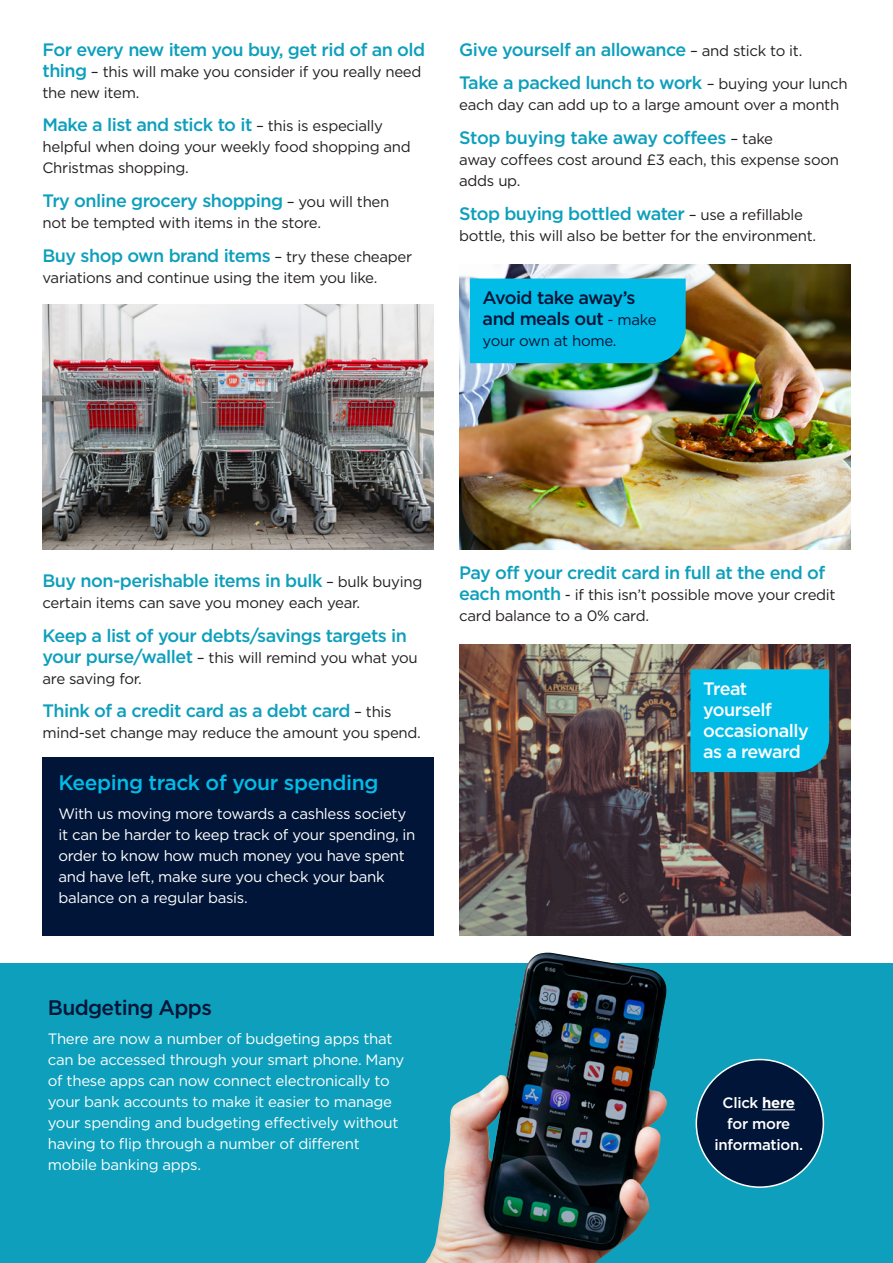
<style>
.page{position:relative;width:893px;height:1263px;background:#fff}
.page>*{position:absolute;margin:0;border:0;box-sizing:border-box;transform-origin:0 0}
.t1{font:500 21px "Gotham";letter-spacing:-.02em;color:#02bce8}
.t2{font:500 21px "Gotham";letter-spacing:-.03em;color:#001537}
.t3{font:500 18px "Gotham";letter-spacing:-.03em;color:#0d9fbb}
.t4{font:500 18px/21px "Gotham";letter-spacing:-.03em;color:#fff}
.t5{font:500 18px/21px "Gotham";letter-spacing:-.03em;color:#001537}
.t6{font:15px/21px "Gotham";letter-spacing:-.02em;color:#231f20}
.t7{font:15px/21px "Gotham";letter-spacing:-.02em;color:#fff}
.t8{font:500 15px/21px "Gotham";letter-spacing:-.02em;color:#fff;text-align:center}
.t9{font:15px "Gotham";letter-spacing:-.02em;color:#001537}
.s1{font-weight:500;font-size:18px;color:#0d9fbb}
.s2{font-weight:400;font-size:15px;color:#231f20}
.s3{font-weight:400;font-size:15px}
.s4{font-weight:700}
</style>
<div class="page">
<div style="left:0;top:963px;width:893px;height:300px;background:#0d9fbb"></div>
<img style="left:43px;top:304px;width:391px;height:246px">
<img style="left:459px;top:644px;width:391px;height:291px">
<img style="left:459px;top:265px;width:391px;height:285px">
<div style="left:690px;top:669px;width:139px;height:103px;background:#02bce8"></div>
<div style="left:43px;top:757px;width:391px;height:178px;background:#001537"></div>
<img style="left:425px;top:952px;width:242px;height:311px">
<div style="left:696px;top:1059px;width:127px;height:128px;background:#001537;border-radius:50%"></div>
<hr style="left:762px;top:1109px;width:33px;height:1px;background:#fff">
<div style="left:470px;top:279px;width:216px;height:84px;background:#02bce8"></div>
<p class="t3" style="left:43px;top:39px;width:384px">For every new item you buy, get rid of an old</p>
<p class="t6" style="left:43px;top:61px;width:380px"><span class="s1">thing</span> – this will make you consider if you really need the new item.</p>
<p class="t3" style="left:43px;top:115px;width:342px">Make a list and stick to it <span class="s2">– this is especially</span></p>
<p class="t6" style="left:43px;top:136px;width:370px">helpful when doing your weekly food shopping and<br>Christmas shopping.</p>
<p class="t3" style="left:43px;top:191px;width:348px">Try online grocery shopping <span class="s2">– you will then</span></p>
<p class="t6" style="left:43px;top:212px;width:280px">not be tempted with items in the store.</p>
<p class="t3" style="left:43px;top:245px;width:371px">Buy shop own brand items <span class="s2">– try these cheaper</span></p>
<p class="t6" style="left:43px;top:267px;width:336px">variations and continue using the item you like.</p>
<p class="t3" style="left:459px;top:39px;width:345px">Give yourself an allowance <span class="s2">– and stick to it.</span></p>
<p class="t3" style="left:459px;top:73px;width:390px">Take a packed lunch to work <span class="s2">– buying your lunch</span></p>
<p class="t6" style="left:459px;top:94px;width:382px">each day can add up to a large amount over a month</p>
<p class="t3" style="left:459px;top:128px;width:315px">Stop buying take away coffees <span class="s2">– take</span></p>
<p class="t6" style="left:459px;top:149px;width:381px">away coffees cost around £3 each, this expense soon adds up.</p>
<p class="t3" style="left:459px;top:203px;width:345px">Stop buying bottled water <span class="s2">– use a refillable</span></p>
<p class="t6" style="left:459px;top:225px;width:358px">bottle, this will also be better for the environment.</p>
<p class="t5" style="left:483px;top:287px;width:175px">Avoid take away’s and meals out <span class="s3">- make</span></p>
<p class="t9" style="left:483px;top:331px;width:135px">your own at home.</p>
<p class="t3" style="left:43px;top:570px;width:381px">Buy non-perishable items in bulk <span class="s2">– bulk buying</span></p>
<p class="t6" style="left:43px;top:592px;width:319px">certain items can save you money each year.</p>
<p class="t3" style="left:43px;top:625px;width:366px">Keep a list of your debts/savings targets in</p>
<p class="t6" style="left:43px;top:646px;width:377px"><span class="s1">your purse/wallet</span> – this will remind you what you are saving for.</p>
<p class="t3" style="left:43px;top:701px;width:351px">Think of a credit card as a debt card <span class="s2">– this</span></p>
<p class="t6" style="left:43px;top:722px;width:380px">mind-set change may reduce the amount you spend.</p>
<p class="t1" style="left:58px;top:770px;width:321px">Keeping track of your spending</p>
<p class="t7" style="left:58px;top:803px;width:359px">With us moving more towards a cashless society it can be harder to keep track of your spending, in order to know how much money you have spent and have left, make sure you check your bank balance on a regular basis.</p>
<p class="t2" style="left:48px;top:995px;width:166px">Budgeting Apps</p>
<p class="t7" style="left:48px;top:1028px;width:358px">There are now a number of budgeting apps that can be accessed through your smart phone. Many of these apps can now connect electronically to your bank accounts to make it easier to manage your spending and budgeting effectively without having to flip through a number of different mobile banking apps.</p>
<p class="t3" style="left:459px;top:562px;width:367px">Pay off your credit card in full at the end of</p>
<p class="t6" style="left:459px;top:583px;width:378px"><span class="s1">each month</span> - if this isn’t possible move your credit card balance to a 0% card.</p>
<p class="t4" style="left:703px;top:678px;width:107px">Treat yourself occasionally as a reward</p>
<p class="t8" style="left:715px;top:1092px;width:90px">Click <span class="s4">here </span>for more information.</p>
</div>
